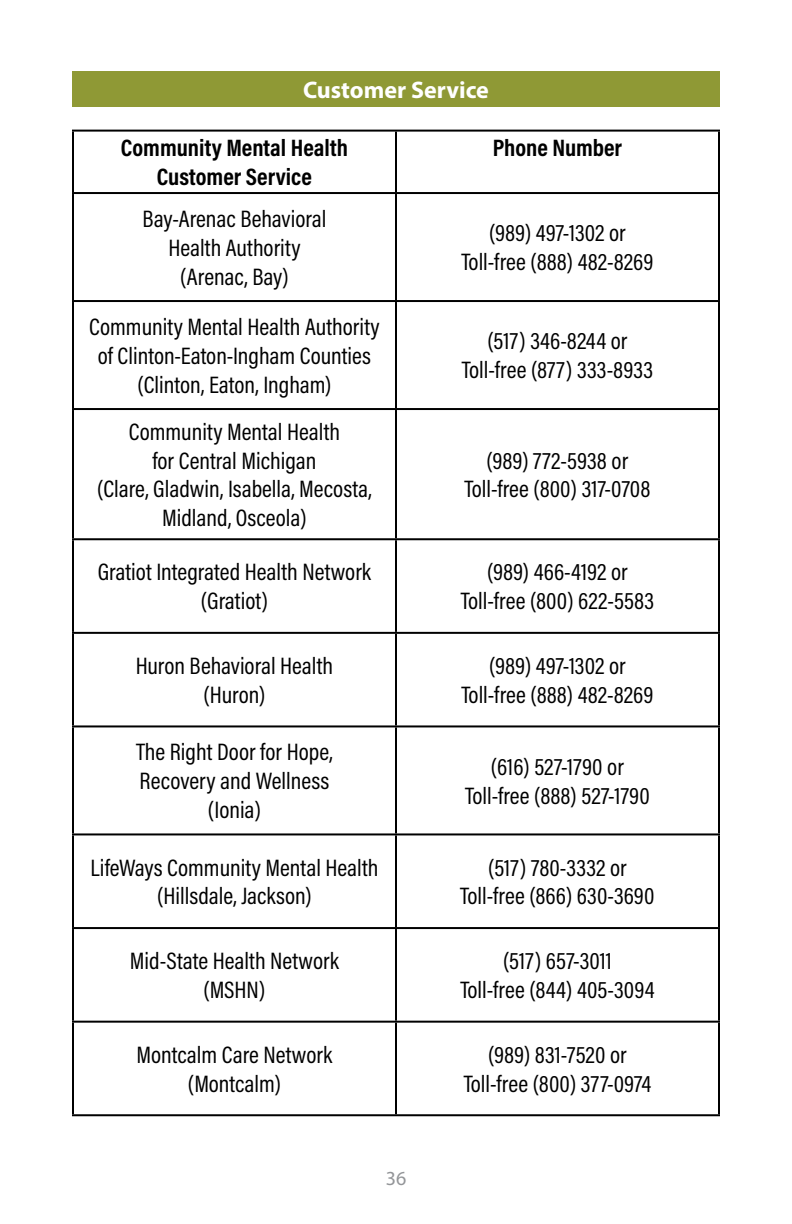
<style>
.page{position:relative;width:792px;height:1224px;background:#fff}
.page>*{position:absolute;margin:0;border:0;box-sizing:border-box;transform-origin:0 0}
.t1{font:24px/28.8px "Acumin Pro Cond";color:#000;text-align:center}
.t2{font:700 24px/28.8px "Acumin Pro Cond";color:#000;text-align:center}
.t3{font:700 24px "Myriad Pro";color:#fff}
.t4{font:20px "Myriad Pro";color:#939598}
</style>
<div class="page">
<div style="left:72px;top:71px;width:648px;height:36px;background:#8f9935"></div>
<hr style="left:72px;top:130px;width:324px;height:2px;background:#000">
<hr style="left:72px;top:132px;width:2px;height:60px;background:#000">
<hr style="left:396px;top:130px;width:324px;height:2px;background:#000">
<hr style="left:395px;top:132px;width:2px;height:60px;background:#000">
<hr style="left:718px;top:132px;width:2px;height:60px;background:#000">
<hr style="left:72px;top:192px;width:324px;height:2px;background:#000">
<hr style="left:72px;top:194px;width:2px;height:106px;background:#000">
<hr style="left:396px;top:192px;width:324px;height:2px;background:#000">
<hr style="left:395px;top:194px;width:2px;height:106px;background:#000">
<hr style="left:718px;top:194px;width:2px;height:106px;background:#000">
<hr style="left:72px;top:300px;width:324px;height:2px;background:#000">
<hr style="left:72px;top:302px;width:2px;height:106px;background:#000">
<hr style="left:396px;top:300px;width:324px;height:2px;background:#000">
<hr style="left:395px;top:302px;width:2px;height:106px;background:#000">
<hr style="left:718px;top:302px;width:2px;height:106px;background:#000">
<hr style="left:72px;top:408px;width:324px;height:2px;background:#000">
<hr style="left:72px;top:410px;width:2px;height:128px;background:#000">
<hr style="left:396px;top:408px;width:324px;height:2px;background:#000">
<hr style="left:395px;top:410px;width:2px;height:128px;background:#000">
<hr style="left:718px;top:410px;width:2px;height:128px;background:#000">
<hr style="left:72px;top:538px;width:324px;height:2px;background:#000">
<hr style="left:72px;top:540px;width:2px;height:92px;background:#000">
<hr style="left:396px;top:538px;width:324px;height:2px;background:#000">
<hr style="left:395px;top:540px;width:2px;height:92px;background:#000">
<hr style="left:718px;top:540px;width:2px;height:92px;background:#000">
<hr style="left:72px;top:632px;width:324px;height:2px;background:#000">
<hr style="left:72px;top:634px;width:2px;height:91px;background:#000">
<hr style="left:396px;top:632px;width:324px;height:2px;background:#000">
<hr style="left:395px;top:634px;width:2px;height:91px;background:#000">
<hr style="left:718px;top:634px;width:2px;height:91px;background:#000">
<hr style="left:72px;top:725px;width:324px;height:2px;background:#000">
<hr style="left:72px;top:727px;width:2px;height:106px;background:#000">
<hr style="left:396px;top:725px;width:324px;height:2px;background:#000">
<hr style="left:395px;top:727px;width:2px;height:106px;background:#000">
<hr style="left:718px;top:727px;width:2px;height:106px;background:#000">
<hr style="left:72px;top:833px;width:324px;height:2px;background:#000">
<hr style="left:72px;top:835px;width:2px;height:92px;background:#000">
<hr style="left:396px;top:833px;width:324px;height:2px;background:#000">
<hr style="left:395px;top:835px;width:2px;height:92px;background:#000">
<hr style="left:718px;top:835px;width:2px;height:92px;background:#000">
<hr style="left:72px;top:927px;width:324px;height:2px;background:#000">
<hr style="left:72px;top:929px;width:2px;height:92px;background:#000">
<hr style="left:396px;top:927px;width:324px;height:2px;background:#000">
<hr style="left:395px;top:929px;width:2px;height:92px;background:#000">
<hr style="left:718px;top:929px;width:2px;height:92px;background:#000">
<hr style="left:72px;top:1021px;width:324px;height:2px;background:#000">
<hr style="left:72px;top:1023px;width:2px;height:91px;background:#000">
<hr style="left:396px;top:1021px;width:324px;height:2px;background:#000">
<hr style="left:395px;top:1023px;width:2px;height:91px;background:#000">
<hr style="left:718px;top:1023px;width:2px;height:91px;background:#000">
<hr style="left:72px;top:1114px;width:324px;height:2px;background:#000">
<hr style="left:396px;top:1114px;width:324px;height:2px;background:#000">
<p class="t3" style="left:303px;top:74px;width:187px">Customer Service</p>
<p class="t2" style="left:121px;top:133px;width:229px">Community Mental Health<br>Customer Service</p>
<p class="t2" style="left:493px;top:133px;width:131px">Phone Number</p>
<p class="t1" style="left:143px;top:204px;width:185px">Bay-Arenac Behavioral<br>Health Authority (Arenac, Bay)</p>
<p class="t1" style="left:461px;top:218px;width:194px">(989) 497-1302 or<br>Toll-free (888) 482-8269</p>
<p class="t1" style="left:89px;top:312px;width:292px">Community Mental Health Authority of Clinton-Eaton-Ingham Counties (Clinton, Eaton, Ingham)</p>
<p class="t1" style="left:97px;top:417px;width:276px">Community Mental Health<br>for Central Michigan<br>(Clare, Gladwin, Isabella, Mecosta,<br>Midland, Osceola)</p>
<p class="t1" style="left:462px;top:326px;width:193px">(517) 346-8244 or<br>Toll-free (877) 333-8933</p>
<p class="t1" style="left:464px;top:445px;width:187px">(989) 772-5938 or<br>Toll-free (800) 317-0708</p>
<p class="t1" style="left:98px;top:557px;width:275px">Gratiot Integrated Health Network (Gratiot)</p>
<p class="t1" style="left:461px;top:557px;width:195px">(989) 466-4192 or<br>Toll-free (800) 622-5583</p>
<p class="t1" style="left:136px;top:651px;width:199px">Huron Behavioral Health (Huron)</p>
<p class="t1" style="left:461px;top:651px;width:194px">(989) 497-1302 or<br>Toll-free (888) 482-8269</p>
<p class="t1" style="left:136px;top:737px;width:198px">The Right Door for Hope,<br>Recovery and Wellness (Ionia)</p>
<p class="t1" style="left:465px;top:752px;width:186px">(616) 527-1790 or<br>Toll-free (888) 527-1790</p>
<p class="t1" style="left:90px;top:853px;width:290px">LifeWays Community Mental Health (Hillsdale, Jackson)</p>
<p class="t1" style="left:460px;top:853px;width:196px">(517) 780-3332 or<br>Toll-free (866) 630-3690</p>
<p class="t1" style="left:130px;top:946px;width:211px">Mid-State Health Network (MSHN)</p>
<p class="t1" style="left:460px;top:946px;width:196px">(517) 657-3011<br>Toll-free (844) 405-3094</p>
<p class="t1" style="left:137px;top:1040px;width:197px">Montcalm Care Network (Montcalm)</p>
<p class="t1" style="left:464px;top:1040px;width:189px">(989) 831-7520 or<br>Toll-free (800) 377-0974</p>
<p class="t4" style="left:386px;top:1166px;width:22px">36</p>
</div>
